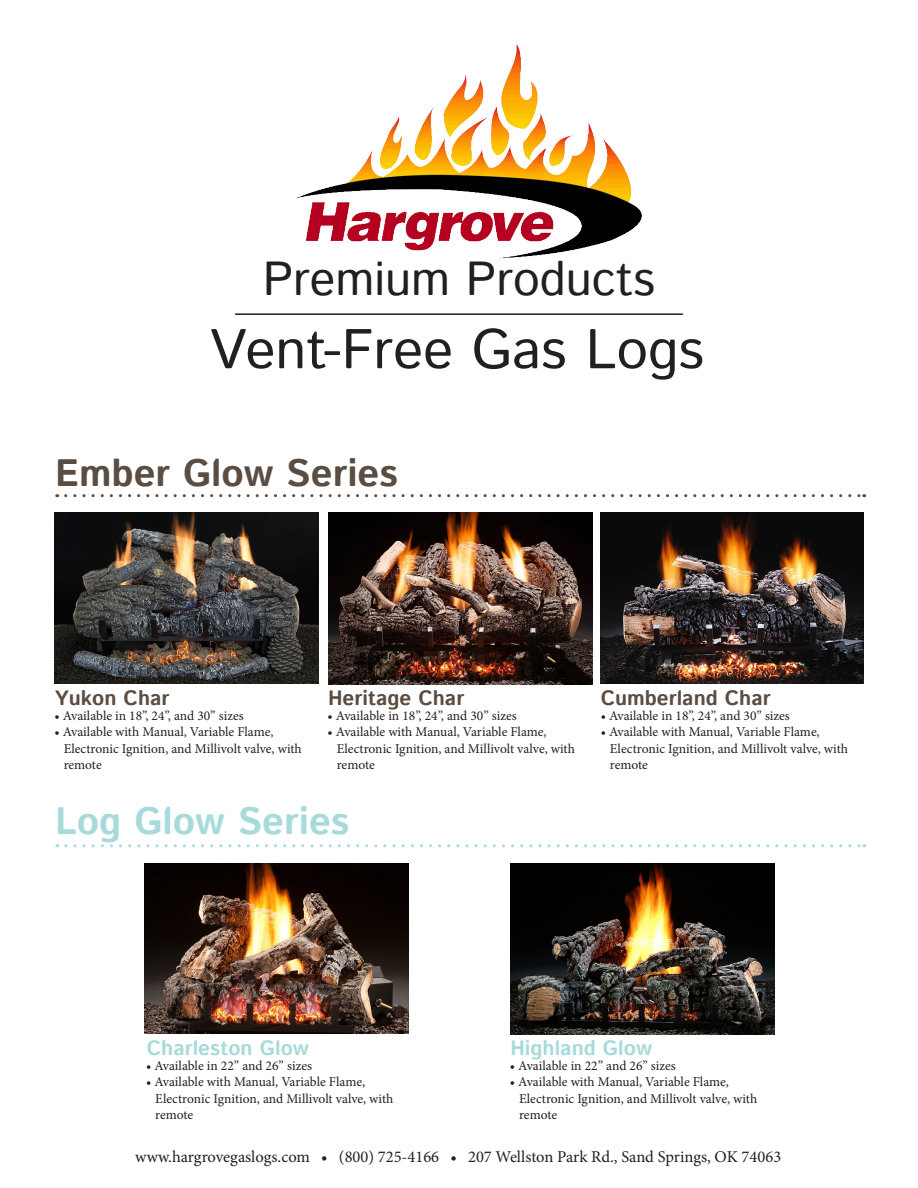
<style>
.page{position:relative;width:918px;height:1188px;background:#fff}
.page>*{position:absolute;margin:0;border:0;box-sizing:border-box;transform-origin:0 0}
.t1{font:55.95px "Istok Web";color:#231f20}
.t2{font:47.55px "Istok Web";color:#231f20}
.t3{font:700 38.1px "Istok Web";color:#5b4d42}
.t4{font:700 38.1px "Istok Web";color:#a7dbdb}
.t5{font:700 20.7px "Istok Web";color:#5b4d42}
.t6{font:700 20.7px "Istok Web";color:#a7dbdb}
.t7{font:16.5px "Minion Pro";color:#231f20}
.t8{font:13.5px/16.2px "Minion Pro";color:#231f20}
</style>
<div class="page">
<img style="left:296px;top:44px;width:346px;height:215px">
<hr style="left:235px;top:313px;width:448px;height:2px;background:#231f20">
<img style="left:600px;top:513px;width:264px;height:170px">
<img style="left:328px;top:513px;width:264px;height:171px">
<img style="left:54px;top:513px;width:264px;height:170px">
<svg style="left:66px;top:494px;width:799px;height:3px"></svg>
<img style="left:511px;top:863px;width:263px;height:171px">
<img style="left:145px;top:863px;width:263px;height:170px">
<svg style="left:66px;top:844px;width:799px;height:3px"></svg>
<p class="t2" style="left:263px;top:248px;width:394px">Premium Products</p>
<p class="t1" style="left:210px;top:312px;width:496px">Vent-Free Gas Logs</p>
<p class="t3" style="left:55px;top:447px;width:344px">Ember Glow Series</p>
<p class="t5" style="left:55px;top:684px;width:116px">Yukon Char</p>
<p class="t5" style="left:328px;top:684px;width:138px">Heritage Char</p>
<p class="t5" style="left:601px;top:684px;width:172px">Cumberland Char</p>
<p class="t8" style="left:54px;top:708px;width:191px">• Available in 18”, 24”, and 30” sizes</p>
<p class="t8" style="left:64px;top:724px;width:240px;text-indent:-9px">• Available with Manual, Variable Flame,<br>Electronic Ignition, and Millivolt valve, with remote</p>
<p class="t8" style="left:328px;top:708px;width:191px">• Available in 18”, 24”, and 30” sizes</p>
<p class="t8" style="left:337px;top:724px;width:240px;text-indent:-9px">• Available with Manual, Variable Flame,<br>Electronic Ignition, and Millivolt valve, with remote</p>
<p class="t8" style="left:601px;top:708px;width:191px">• Available in 18”, 24”, and 30” sizes</p>
<p class="t8" style="left:610px;top:724px;width:240px;text-indent:-9px">• Available with Manual, Variable Flame,<br>Electronic Ignition, and Millivolt valve, with remote</p>
<p class="t4" style="left:55px;top:796px;width:296px">Log Glow Series</p>
<p class="t6" style="left:147px;top:1034px;width:164px">Charleston Glow</p>
<p class="t6" style="left:510px;top:1034px;width:143px">Highland Glow</p>
<p class="t8" style="left:146px;top:1058px;width:167px">• Available in 22” and 26” sizes</p>
<p class="t8" style="left:155px;top:1074px;width:240px;text-indent:-9px">• Available with Manual, Variable Flame,<br>Electronic Ignition, and Millivolt valve, with remote</p>
<p class="t8" style="left:510px;top:1058px;width:167px">• Available in 22” and 26” sizes</p>
<p class="t8" style="left:519px;top:1074px;width:240px;text-indent:-9px">• Available with Manual, Variable Flame,<br>Electronic Ignition, and Millivolt valve, with remote</p>
<p class="t7" style="left:135px;top:1146px;width:648px">www.hargrovegaslogs.com • (800) 725-4166 • 207 Wellston Park Rd., Sand Springs, OK 74063</p>
</div>
